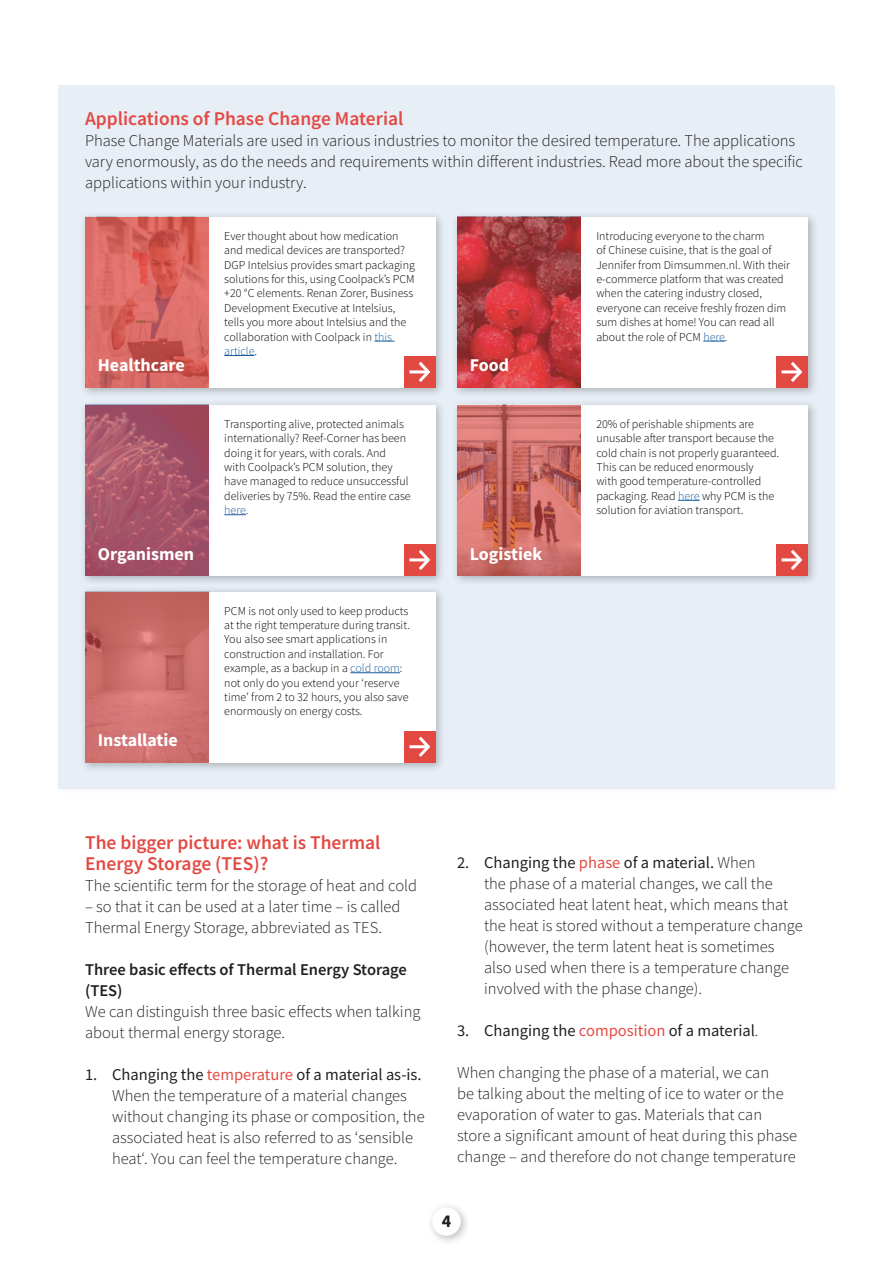
<style>
.page{position:relative;width:893px;height:1263px;background:#fff}
.page>*{position:absolute;margin:0;border:0;box-sizing:border-box;transform-origin:0 0}
.t1{font:600 19.5px/21px "Source Sans Pro";color:#e34943}
.t2{font:700 18px "Source Sans Pro";color:#fff}
.t3{font:700 18px "Source Sans Pro";color:#231f20}
.t4{font:300 16.5px/21px "Source Sans Pro";color:#231f20}
.t5{font:600 16.5px/21px "Source Sans Pro";color:#231f20}
.t6{font:16.5px "Source Sans Pro";color:#231f20}
.t7{font:300 12px/14.4px "Source Sans Pro";color:#000001}
.s1{color:#175d9e}
.s2{font-weight:400}
.s3{font-weight:400;color:#e54b43}
.s4{color:#e54b43}
.s5{font-weight:300}
</style>
<div class="page">
<div style="left:58px;top:86px;width:777px;height:703px;background:#e7eef6"></div>
<div style="left:427px;top:1202px;width:44px;height:44px;background:#231f20;opacity:.3"></div>
<div style="left:432px;top:1207px;width:29px;height:29px;background:#fff;border-radius:50%"></div>
<div style="left:451px;top:211px;width:367px;height:187px;background:#231f20;opacity:.3"></div>
<div style="left:580px;top:217px;width:228px;height:171px;background:#fff"></div>
<img style="left:457px;top:217px;width:123px;height:171px">
<svg style="left:703px;top:341px;width:22px;height:1px"></svg>
<div style="left:776px;top:356px;width:32px;height:32px;background:#e34943"></div>
<hr style="left:782px;top:370px;width:19px;height:3px;background:#fff">
<svg style="left:788px;top:362px;width:15px;height:20px"></svg>
<div style="left:451px;top:399px;width:367px;height:187px;background:#231f20;opacity:.3"></div>
<div style="left:580px;top:405px;width:228px;height:171px;background:#fff"></div>
<img style="left:457px;top:405px;width:123px;height:171px">
<svg style="left:678px;top:500px;width:22px;height:1px"></svg>
<div style="left:776px;top:544px;width:32px;height:32px;background:#e34943"></div>
<hr style="left:782px;top:558px;width:19px;height:3px;background:#fff">
<svg style="left:788px;top:550px;width:15px;height:20px"></svg>
<div style="left:79px;top:399px;width:367px;height:187px;background:#231f20;opacity:.3"></div>
<div style="left:208px;top:405px;width:228px;height:171px;background:#fff"></div>
<img style="left:85px;top:405px;width:123px;height:171px">
<svg style="left:224px;top:514px;width:22px;height:1px"></svg>
<div style="left:404px;top:544px;width:32px;height:32px;background:#e34943"></div>
<hr style="left:409px;top:558px;width:20px;height:3px;background:#fff">
<svg style="left:416px;top:550px;width:15px;height:20px"></svg>
<div style="left:79px;top:211px;width:367px;height:187px;background:#231f20;opacity:.3"></div>
<div style="left:208px;top:217px;width:228px;height:171px;background:#fff"></div>
<img style="left:85px;top:217px;width:123px;height:171px">
<svg style="left:374px;top:341px;width:21px;height:1px"></svg>
<hr style="left:224px;top:355px;width:31px;height:1px;background:#175d9e">
<div style="left:404px;top:356px;width:32px;height:32px;background:#e34943"></div>
<hr style="left:409px;top:370px;width:20px;height:3px;background:#fff">
<svg style="left:416px;top:362px;width:15px;height:20px"></svg>
<div style="left:79px;top:586px;width:367px;height:187px;background:#231f20;opacity:.3"></div>
<div style="left:208px;top:592px;width:228px;height:171px;background:#fff"></div>
<img style="left:85px;top:592px;width:123px;height:171px">
<hr style="left:350px;top:672px;width:50px;height:1px;background:#175d9e">
<div style="left:404px;top:731px;width:32px;height:32px;background:#e34943"></div>
<hr style="left:409px;top:745px;width:20px;height:3px;background:#fff">
<svg style="left:416px;top:736px;width:15px;height:21px"></svg>
<h1 class="t1" style="left:85px;top:108px;width:320px">Applications of Phase Change Material</h1>
<p class="t4" style="left:85px;top:130px;width:719px">Phase Change Materials are used in various industries to monitor the desired temperature. The applications vary enormously, as do the needs and requirements within different industries. Read more about the specific applications within your industry.</p>
<h2 class="t2" style="left:98px;top:353px;width:89px">Healthcare</h2>
<h2 class="t2" style="left:98px;top:541px;width:98px">Organismen</h2>
<h2 class="t2" style="left:98px;top:728px;width:81px">Installatie</h2>
<p class="t7" style="left:224px;top:228px;width:192px">Ever thought about how medication and medical devices are transported?<br>DGP Intelsius provides smart packaging solutions for this, using Coolpack’s PCM +20 °C elements. Renan Zorer, Business Development Executive at Intelsius, tells you more about Intelsius and the collaboration with Coolpack in <span class="s1">this article</span>.</p>
<p class="t7" style="left:224px;top:416px;width:188px">Transporting alive, protected animals internationally? Reef-Corner has been doing it for years, with corals. And<br>with Coolpack’s PCM solution, they have managed to reduce unsuccessful deliveries by 75%. Read the entire case <span class="s1">here</span>.</p>
<p class="t7" style="left:224px;top:603px;width:187px">PCM is not only used to keep products at the right temperature during transit.<br>You also see smart applications in construction and installation. For example, as a backup in a <span class="s1">cold room</span>: not only do you extend your ‘reserve time’ from 2 to 32 hours, you also save enormously on energy costs.</p>
<h2 class="t2" style="left:470px;top:353px;width:41px">Food</h2>
<h2 class="t2" style="left:470px;top:541px;width:74px">Logistiek</h2>
<p class="t7" style="left:596px;top:228px;width:195px">Introducing everyone to the charm<br>of Chinese cuisine, that is the goal of Jennifer from Dimsummen.nl. With their e-commerce platform that was created when the catering industry closed, everyone can receive freshly frozen dim sum dishes at home! You can read all about the role of PCM <span class="s1">here</span>.</p>
<p class="t7" style="left:596px;top:416px;width:184px">20% of perishable shipments are unusable after transport because the cold chain is not properly guaranteed.<br>This can be reduced enormously<br>with good temperature-controlled packaging. Read <span class="s1">here</span> why PCM is the solution for aviation transport.</p>
<h1 class="t1" style="left:85px;top:832px;width:297px">The bigger picture: what is Thermal<br>Energy Storage (TES)?</h1>
<h3 class="t4" style="left:85px;top:875px;width:334px">The scientific term for the storage of heat and cold</h3>
<h3 class="t4" style="left:85px;top:896px;width:317px">– so that it can be used at a later time – is called<br>Thermal Energy Storage, abbreviated as TES.</h3>
<h3 class="t5" style="left:85px;top:959px;width:323px">Three basic effects of Thermal Energy Storage (TES)</h3>
<h3 class="t4" style="left:85px;top:1001px;width:337px">We can distinguish three basic effects when talking about thermal energy storage.</h3>
<h3 class="t4" style="left:112px;top:1064px;width:314px;text-indent:-27px"><span class="s2">1. Changing the</span> <span class="s3">temperature</span> <span class="s2">of a material as-is.<br></span>When the temperature of a material changes without changing its phase or composition, the associated heat is also referred to as ‘sensible heat‘. You can feel the temperature change.</h3>
<p class="t4" style="left:484px;top:852px;width:320px;text-indent:-27px"><span class="s2">2. Changing the</span> <span class="s3">phase</span> <span class="s2">of a material.</span> When<br>the phase of a material changes, we call the associated heat latent heat, which means that the heat is stored without a temperature change (however, the term latent heat is sometimes also used when there is a temperature change involved with the phase change).</p>
<h3 class="t6" style="left:457px;top:1020px;width:303px">3. Changing the <span class="s4">composition</span> of a material<span class="s5">.</span></h3>
<p class="t4" style="left:457px;top:1062px;width:342px">When changing the phase of a material, we can<br>be talking about the melting of ice to water or the evaporation of water to gas. Materials that can store a significant amount of heat during this phase change – and therefore do not change temperature</p>
<h2 class="t3" style="left:442px;top:1208px;width:11px">4</h2>
</div>
